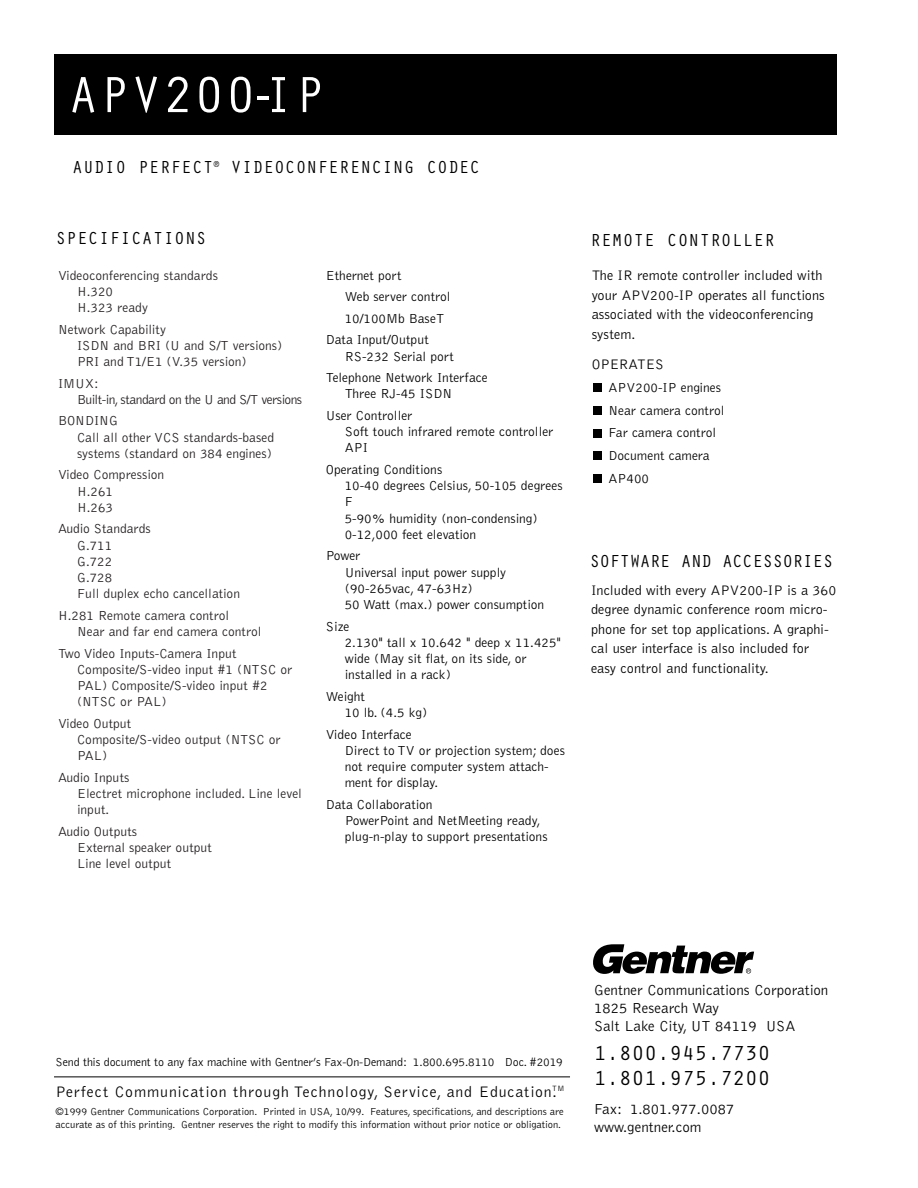
<style>
.page{position:relative;width:918px;height:1188px;background:#fff}
.page>*{position:absolute;margin:0;border:0;box-sizing:border-box;transform-origin:0 0}
.t1{font:52.5px "Orator";color:#fff}
.t2{font:21px/25.5px "Orator";color:#000}
.t3{font:18px "Orator";color:#000}
.t4{font:18px "Orator";letter-spacing:-.04em;color:#000}
.t5{font:300 15.75px "Bell Gothic";letter-spacing:.055em;color:#000}
.t6{font:300 15px/18px "Bell Gothic";color:#000}
.t7{font:300 14.25px/19.5px "Bell Gothic";color:#000}
.t8{font:300 13.5px/16.2px "Bell Gothic";color:#000}
.t9{font:300 13.5px/16.2px "Bell Gothic";color:#231f20}
.t10{font:300 13.5px/16.2px "Bell Gothic";letter-spacing:-.04em;color:#231f20}
.t11{font:300 12px "Bell Gothic";letter-spacing:-.01em;color:#000}
.t12{font:300 10.5px/12.6px "Bell Gothic";color:#000}
</style>
<div class="page">
<div style="left:54px;top:54px;width:783px;height:81px;background:#000"></div>
<div style="left:593px;top:474px;width:9px;height:9px;background:#000"></div>
<div style="left:593px;top:452px;width:9px;height:8px;background:#000"></div>
<div style="left:593px;top:429px;width:9px;height:8px;background:#000"></div>
<div style="left:593px;top:406px;width:9px;height:9px;background:#000"></div>
<div style="left:593px;top:384px;width:9px;height:8px;background:#000"></div>
<hr style="left:54px;top:1077px;width:516px;height:1px;background:#000">
<svg style="left:593px;top:944px;width:161px;height:30px"></svg>
<h1 class="t1" style="left:68px;top:63px;width:260px">APV200-IP</h1>
<h3 class="t3" style="left:72px;top:157px;width:410px">AUDIO PERFECT<sup>®</sup> VIDEOCONFERENCING CODEC</h3>
<h3 class="t3" style="left:56px;top:227px;width:153px">SPECIFICATIONS</h3>
<p class="t9" style="left:77px;top:268px;width:142px;text-indent:-19px">Videoconferencing standards<br>H.320<br>H.323 ready</p>
<p class="t9" style="left:77px;top:322px;width:207px;text-indent:-19px">Network Capability<br>ISDN and BRI (U and S/T versions)<br>PRI and T1/E1 (V.35 version)</p>
<p class="t10" style="left:77px;top:376px;width:227px;text-indent:-19px">IMUX:<br>Built-in, standard on the U and S/T versions</p>
<p class="t9" style="left:77px;top:414px;width:199px;text-indent:-19px">BONDING<br>Call all other VCS standards-based systems (standard on 384 engines)</p>
<p class="t9" style="left:77px;top:468px;width:89px;text-indent:-19px">Video Compression<br>H.261<br>H.263</p>
<p class="t9" style="left:77px;top:522px;width:165px;text-indent:-19px">Audio Standards<br>G.711<br>G.722<br>G.728<br>Full duplex echo cancellation</p>
<p class="t9" style="left:77px;top:608px;width:186px;text-indent:-19px">H.281 Remote camera control<br>Near and far end camera control</p>
<p class="t9" style="left:77px;top:646px;width:217px;text-indent:-19px">Two Video Inputs-Camera Input<br>Composite/S-video input #1 (NTSC or<br>PAL) Composite/S-video input #2 (NTSC or PAL)</p>
<p class="t9" style="left:77px;top:716px;width:205px;text-indent:-19px">Video Output<br>Composite/S-video output (NTSC or<br>PAL)</p>
<p class="t9" style="left:77px;top:770px;width:227px;text-indent:-19px">Audio Inputs<br>Electret microphone included. Line level input.</p>
<p class="t9" style="left:77px;top:824px;width:137px;text-indent:-19px">Audio Outputs<br>External speaker output<br>Line level output</p>
<p class="t8" style="left:326px;top:268px;width:77px">Ethernet port</p>
<p class="t8" style="left:345px;top:290px;width:107px">Web server control</p>
<p class="t8" style="left:345px;top:311px;width:101px">10/100Mb BaseT</p>
<p class="t8" style="left:326px;top:333px;width:105px">Data Input/Output</p>
<p class="t8" style="left:326px;top:346px;width:163px;line-height:21.6px;text-indent:19px">RS-232 Serial port<br>Telephone Network Interface</p>
<p class="t8" style="left:326px;top:384px;width:128px;line-height:21.6px;text-indent:19px">Three RJ-45 ISDN<br>User Controller</p>
<p class="t8" style="left:345px;top:425px;width:210px">Soft touch infrared remote controller<br>API</p>
<p class="t8" style="left:345px;top:462px;width:219px;text-indent:-19px">Operating Conditions<br>10-40 degrees Celsius, 50-105 degrees<br>F<br>5-90% humidity (non-condensing)<br>0-12,000 feet elevation</p>
<p class="t8" style="left:345px;top:549px;width:201px;text-indent:-19px">Power<br>Universal input power supply (90-265vac, 47-63Hz)<br>50 Watt (max.) power consumption</p>
<p class="t8" style="left:345px;top:619px;width:218px;text-indent:-19px">Size<br>2.130" tall x 10.642 " deep x 11.425" wide (May sit flat, on its side, or installed in a rack)</p>
<p class="t8" style="left:345px;top:689px;width:84px;text-indent:-19px">Weight<br>10 lb. (4.5 kg)</p>
<p class="t8" style="left:345px;top:727px;width:222px;text-indent:-19px">Video Interface<br>Direct to TV or projection system; does not require computer system attach&shy;ment for display.</p>
<p class="t8" style="left:345px;top:797px;width:204px;text-indent:-19px">Data Collaboration<br>PowerPoint and NetMeeting ready, plug-n-play to support presentations</p>
<h3 class="t3" style="left:590px;top:229px;width:186px">REMOTE CONTROLLER</h3>
<p class="t7" style="left:592px;top:267px;width:235px">The IR remote controller included with your APV200-IP operates all functions associated with the videoconferencing system.</p>
<p class="t7" style="left:592px;top:355px;width:74px">OPERATES</p>
<p class="t8" style="left:608px;top:377px;width:118px;line-height:22.8px">APV200-IP engines<br>Near camera control<br>Far camera control<br>Document camera<br>AP400</p>
<h3 class="t4" style="left:590px;top:550px;width:245px">SOFTWARE AND ACCESSORIES</h3>
<p class="t7" style="left:591px;top:581px;width:247px">Included with every APV200-IP is a 360 degree dynamic conference room micro&shy;phone for set top applications. A graphi&shy;cal user interface is also included for easy control and functionality.</p>
<p class="t11" style="left:56px;top:1057px;width:509px">Send this document to any fax machine with Gentner’s Fax-On-Demand: 1.800.695.8110 Doc. #2019</p>
<p class="t5" style="left:56px;top:1086px;width:510px">Perfect Communication through Technology, Service, and Education.<sup>TM</sup></p>
<p class="t12" style="left:56px;top:1106px;width:510px">©1999 Gentner Communications Corporation. Printed in USA, 10/99. Features, specifications, and descriptions are accurate as of this printing. Gentner reserves the right to modify this information without prior notice or obligation.</p>
<p class="t6" style="left:594px;top:982px;width:236px">Gentner Communications Corporation<br>1825 Research Way<br>Salt Lake City, UT 84119 USA</p>
<h2 class="t2" style="left:594px;top:1040px;width:178px">1.800.945.7730<br>1.801.975.7200</h2>
<p class="t6" style="left:594px;top:1101px;width:142px">Fax: 1.801.977.0087 www.gentner.com</p>
</div>
